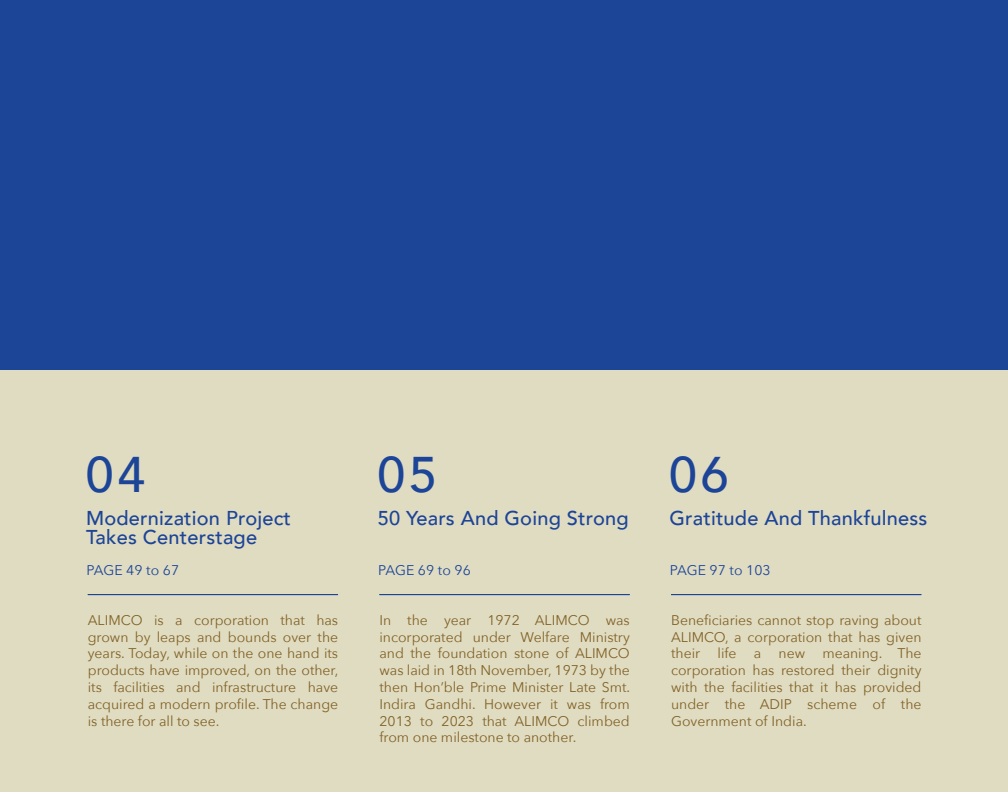
<style>
.page{position:relative;width:1008px;height:792px;background:#e0dcc2}
.page>*{position:absolute;margin:0;border:0;box-sizing:border-box;transform-origin:0 0}
.t1{font:500 50px "Avenir";color:#1c4497}
.t2{font:500 20px/19px "Avenir";letter-spacing:.01em;color:#1c4497}
.t3{font:14px/16.8px "Avenir Next";color:#826226;text-align:justify}
.t4{font:14px "Avenir Next";letter-spacing:.005em;color:#1c4497}
</style>
<div class="page">
<div style="left:0;top:0;width:1008px;height:369px;background:#1c4497"></div>
<hr style="left:88px;top:594px;width:250px;height:1px;background:#1c4497">
<hr style="left:379px;top:594px;width:251px;height:1px;background:#1c4497">
<hr style="left:671px;top:594px;width:250px;height:1px;background:#1c4497">
<h1 class="t1" style="left:86px;top:453px;width:61px">04</h1>
<h2 class="t2" style="left:86px;top:510px;width:206px">Modernization Project<br>Takes Centerstage</h2>
<p class="t4" style="left:86px;top:558px;width:94px">PAGE 49 to 67</p>
<p class="t3" style="left:88px;top:611px;width:252px">ALIMCO is a corporation that has grown by leaps and bounds over the years. Today, while on the one hand its products have improved, on the other, its facilities and infrastructure have acquired a modern profile. The change is there for all to see.</p>
<h1 class="t1" style="left:378px;top:453px;width:61px">05</h1>
<h2 class="t2" style="left:378px;top:510px;width:252px">50 Years And Going Strong</h2>
<p class="t4" style="left:378px;top:558px;width:94px">PAGE 69 to 96</p>
<p class="t3" style="left:379px;top:611px;width:252px">In the year 1972 ALIMCO was incorporated under Welfare Ministry and the foundation stone of ALIMCO was laid in 18th November, 1973 by the then Hon’ble Prime Minister Late Smt.<br>Indira Gandhi. However it was from 2013 to 2023 that ALIMCO climbed from one milestone to another.</p>
<h1 class="t1" style="left:669px;top:453px;width:61px">06</h1>
<h2 class="t2" style="left:669px;top:510px;width:259px">Gratitude And Thankfulness</h2>
<p class="t4" style="left:670px;top:558px;width:103px">PAGE 97 to 103</p>
<p class="t3" style="left:671px;top:611px;width:252px">Beneficiaries cannot stop raving about ALIMCO, a corporation that has given their life a new meaning. The corporation has restored their dignity with the facilities that it has provided under the ADIP scheme of the Government of India.</p>
</div>
